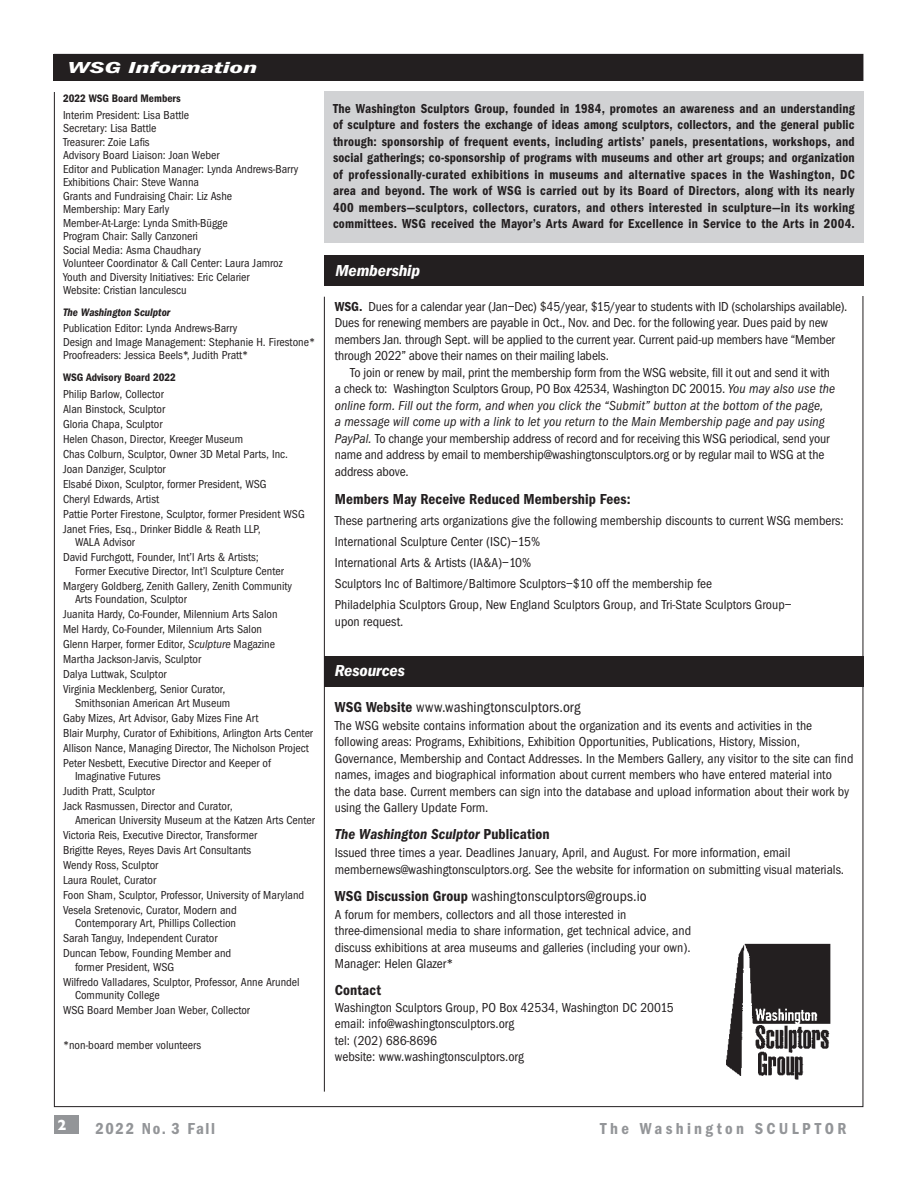
<style>
.page{position:relative;width:918px;height:1188px;background:#fff}
.page>*{position:absolute;margin:0;border:0;box-sizing:border-box;transform-origin:0 0}
.t1{font:600 16.5px "Franklin Got Cd ITC";letter-spacing:.2em;color:#939598}
.t2{font:italic 600 16.5px "Franklin Got Cd ITC";letter-spacing:-.005em;color:#fff;scale:1.1 1}
.t3{font:italic 600 16.5px "Franklin Got Cd ITC";letter-spacing:-.005em;color:#fff;scale:1.8 1}
.t4{font:600 16.5px "Franklin Got Cd ITC";letter-spacing:.1em;color:#939598}
.t5{font:15px "Franklin Got Cd ITC";letter-spacing:.01em;color:#231f20}
.t6{font:600 15px "Franklin Got Cd ITC";letter-spacing:.005em;color:#231f20}
.t7{font:italic 600 15px "Franklin Got Cd ITC";letter-spacing:.005em;color:#231f20}
.t8{font:700 15px "Gill Sans";color:#939598;scale:1.56 1}
.t9{font:700 15px "Gill Sans";color:#fff}
.t10{font:13.5px/16.5px "Franklin Got Cd ITC";color:#231f20}
.t11{font:600 13.5px/16.5px "Franklin Got Cd ITC";letter-spacing:.02em;color:#231f20;text-align:justify;scale:.96 1}
.t12{font:12px/15px "Franklin Got Cd ITC";color:#231f20}
.t13{font:600 11.25px "Franklin Got Cd ITC";color:#231f20}
.t14{font:italic 600 11.25px "Franklin Got Cd ITC";color:#231f20}
.s1{font-style:italic}
.s2{font-weight:600}
.s3{font-style:normal}
</style>
<div class="page">
<div style="left:54px;top:1115px;width:24px;height:19px;background:#939598"></div>
<div style="left:53px;top:54px;width:809px;height:31px;background:#231f20"></div>
<div style="left:48px;top:81px;width:827px;height:11px;background:#fff"></div>
<div style="left:324px;top:92px;width:540px;height:151px;background:#d1d2d4"></div>
<hr style="left:324px;top:297px;width:1px;height:795px;background:#231f20">
<div style="left:324px;top:256px;width:540px;height:30px;background:#231f20"></div>
<div style="left:324px;top:656px;width:539px;height:30px;background:#231f20"></div>
<img style="left:726px;top:943px;width:105px;height:137px">
<p class="t3" style="left:67px;top:58px;width:107px">WSG Information</p>
<p class="t13" style="left:63px;top:92px;width:119px">2022 WSG Board Members</p>
<p class="t12" style="left:63px;top:108px;width:237px;line-height:13.5px">Interim President: Lisa Battle<br>Secretary: Lisa Battle<br>Treasurer: Zoie Lafis<br>Advisory Board Liaison: Joan Weber<br>Editor and Publication Manager: Lynda Andrews-Barry Exhibitions Chair: Steve Wanna<br>Grants and Fundraising Chair: Liz Ashe<br>Membership: Mary Early<br>Member-At-Large: Lynda Smith-Bügge<br>Program Chair: Sally Canzoneri<br>Social Media: Asma Chaudhary<br>Volunteer Coordinator &amp; Call Center: Laura Jamroz Youth and Diversity Initiatives: Eric Celarier<br>Website: Cristian Ianculescu</p>
<p class="t14" style="left:63px;top:306px;width:109px">The Washington Sculptor</p>
<p class="t12" style="left:63px;top:322px;width:254px;line-height:13.5px">Publication Editor: Lynda Andrews-Barry<br>Design and Image Management: Stephanie H. Firestone*<br>Proofreaders: Jessica Beels*, Judith Pratt*</p>
<p class="t13" style="left:63px;top:371px;width:115px">WSG Advisory Board 2022</p>
<p class="t12" style="left:63px;top:386px;width:243px">Philip Barlow, Collector<br>Alan Binstock, Sculptor<br>Gloria Chapa, Sculptor<br>Helen Chason, Director, Kreeger Museum<br>Chas Colburn, Sculptor, Owner 3D Metal Parts, Inc.<br>Joan Danziger, Sculptor<br>Elsabé Dixon, Sculptor, former President, WSG<br>Cheryl Edwards, Artist<br>Pattie Porter Firestone, Sculptor, former President WSG Janet Fries, Esq., Drinker Biddle &amp; Reath LLP,</p>
<p class="t12" style="left:63px;top:535px;width:197px;text-indent:12px">WALA Advisor<br>David Furchgott, Founder, Int’l Arts &amp; Artists;</p>
<p class="t12" style="left:63px;top:563px;width:231px;text-align:center">Former Executive Director, Int’l Sculpture Center<br>Margery Goldberg, Zenith Gallery, Zenith Community</p>
<p class="t12" style="left:63px;top:592px;width:216px;text-indent:12px">Arts Foundation, Sculptor<br>Juanita Hardy, Co-Founder, Milennium Arts Salon Mel Hardy, Co-Founder, Milennium Arts Salon Glenn Harper, former Editor, <span class="s1">Sculpture</span> Magazine Martha Jackson-Jarvis, Sculptor<br>Dalya Luttwak, Sculptor<br>Virginia Mecklenberg, Senior Curator,</p>
<p class="t12" style="left:63px;top:695px;width:252px;text-indent:12px">Smithsonian American Art Museum<br>Gaby Mizes, Art Advisor, Gaby Mizes Fine Art<br>Blair Murphy, Curator of Exhibitions, Arlington Arts Center Allison Nance, Managing Director, The Nicholson Project Peter Nesbett, Executive Director and Keeper of</p>
<p class="t12" style="left:63px;top:769px;width:171px;text-indent:12px">Imaginative Futures<br>Judith Pratt, Sculptor<br>Jack Rasmussen, Director and Curator,</p>
<p class="t12" style="left:63px;top:812px;width:253px;text-indent:12px">American University Museum at the Katzen Arts Center Victoria Reis, Executive Director, Transformer<br>Brigitte Reyes, Reyes Davis Art Consultants<br>Wendy Ross, Sculptor<br>Laura Roulet, Curator<br>Foon Sham, Sculptor, Professor, University of Maryland Vesela Sretenovic, Curator, Modern and</p>
<p class="t12" style="left:63px;top:916px;width:175px;text-indent:12px">Contemporary Art, Phillips Collection<br>Sarah Tanguy, Independent Curator<br>Duncan Tebow, Founding Member and</p>
<p class="t12" style="left:63px;top:959px;width:238px;text-indent:12px">former President, WSG<br>Wilfredo Valladares, Sculptor, Professor, Anne Arundel</p>
<p class="t12" style="left:63px;top:988px;width:189px;text-indent:12px">Community College<br>WSG Board Member Joan Weber, Collector</p>
<p class="t12" style="left:63px;top:1038px;width:140px">*non-board member volunteers</p>
<p class="t11" style="left:333px;top:100px;width:545px">The Washington Sculptors Group, founded in 1984, promotes an awareness and an understanding of sculpture and fosters the exchange of ideas among sculptors, collectors, and the general public through: sponsorship of frequent events, including artists’ panels, presentations, workshops, and social gatherings; co-sponsorship of programs with museums and other art groups; and organization of professionally-curated exhibitions in museums and alternative spaces in the Washington, DC area and beyond. The work of WSG is carried out by its Board of Directors, along with its nearly 400 members—sculptors, collectors, curators, and others interested in sculpture—in its working committees. WSG received the Mayor’s Arts Award for Excellence in Service to the Arts in 2004.</p>
<p class="t2" style="left:335px;top:261px;width:79px">Membership</p>
<p class="t10" style="left:335px;top:298px;width:514px"><span class="s2">WSG.</span> Dues for a calendar year (Jan–Dec) $45/year, $15/year to students with ID (scholarships available).<br>Dues for renewing members are payable in Oct., Nov. and Dec. for the following year. Dues paid by new members Jan. through Sept. will be applied to the current year. Current paid-up members have “Member through 2022” above their names on their mailing labels.</p>
<p class="t10" style="left:335px;top:364px;width:502px;text-indent:16px">To join or renew by mail, print the membership form from the WSG website, fill it out and send it with a check to: Washington Sculptors Group, PO Box 42534, Washington DC 20015. <span class="s1">You may also use the online form. Fill out the form, and when you click the “Submit” button at the bottom of the page,<br>a message will come up with a link to let you return to the Main Membership page and pay using PayPal.</span> To change your membership address of record and for receiving this WSG periodical, send your name and address by email to membership@washingtonsculptors.org or by regular mail to WSG at the address above.</p>
<p class="t6" style="left:335px;top:491px;width:297px">Members May Receive Reduced Membership Fees:</p>
<p class="t10" style="left:335px;top:511px;width:510px;line-height:21px">These partnering arts organizations give the following membership discounts to current WSG members:<br>International Sculpture Center (ISC)–15%<br>International Arts &amp; Artists (IA&amp;A)–10%<br>Sculptors Inc of Baltimore/Baltimore Sculptors–$10 off the membership fee<br>Philadelphia Sculptors Group, New England Sculptors Group, and Tri-State Sculptors Group–</p>
<p class="t10" style="left:335px;top:613px;width:70px">upon request.</p>
<p class="t2" style="left:335px;top:661px;width:65px">Resources</p>
<p class="t5" style="left:335px;top:698px;width:247px"><span class="s2">WSG Website</span> www.washingtonsculptors.org</p>
<p class="t10" style="left:335px;top:717px;width:520px">The WSG website contains information about the organization and its events and activities in the following areas: Programs, Exhibitions, Exhibition Opportunities, Publications, History, Mission, Governance, Membership and Contact Addresses. In the Members Gallery, any visitor to the site can find names, images and biographical information about current members who have entered material into<br>the data base. Current members can sign into the database and upload information about their work by using the Gallery Update Form.</p>
<p class="t7" style="left:335px;top:826px;width:216px">The Washington Sculptor <span class="s3">Publication</span></p>
<p class="t10" style="left:335px;top:845px;width:511px">Issued three times a year. Deadlines January, April, and August. For more information, email membernews@washingtonsculptors.org. See the website for information on submitting visual materials.</p>
<p class="t5" style="left:335px;top:887px;width:313px"><span class="s2">WSG Discussion Group</span> washingtonsculptors@groups.io</p>
<p class="t10" style="left:335px;top:906px;width:358px">A forum for members, collectors and all those interested in three-dimensional media to share information, get technical advice, and discuss exhibitions at area museums and galleries (including your own).<br>Manager: Helen Glazer*</p>
<p class="t6" style="left:335px;top:982px;width:48px">Contact</p>
<p class="t10" style="left:335px;top:999px;width:340px">Washington Sculptors Group, PO Box 42534, Washington DC 20015 email: info@washingtonsculptors.org<br>tel: (202) 686-8696<br>website: www.washingtonsculptors.org</p>
<p class="t9" style="left:58px;top:1113px;width:10px">2</p>
<p class="t8" style="left:94px;top:1116px;width:113px">2010 #2 Spring</p>
<p class="t8" style="left:518px;top:1116px;width:223px">WASHINGTON SCULPTORS</p>
<p class="t4" style="left:95px;top:1119px;width:121px">2022 No. 3 Fall</p>
<p class="t1" style="left:600px;top:1119px;width:248px">The Washington SCULPTOR</p>
</div>
